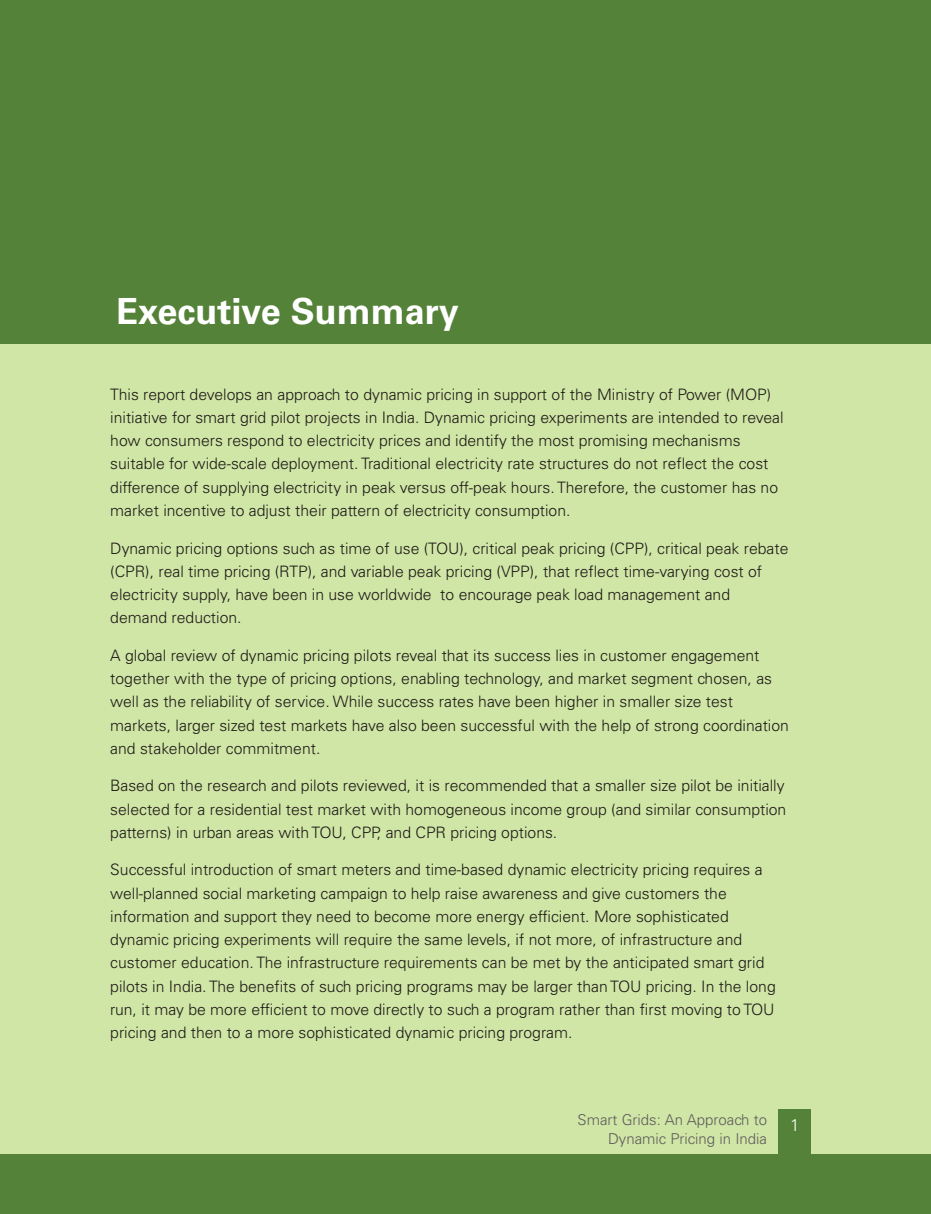
<style>
.page{position:relative;width:931px;height:1214px;background:#fff}
.page>*{position:absolute;margin:0;border:0;box-sizing:border-box;transform-origin:0 0}
.t1{font:36px "Univers 45 Light,Bold";color:#fff}
.t2{font:300 16.95px "Univers 45";color:#fff}
.t3{font:300 15.75px/23.2px "Univers 45";color:#1f1a17}
.t4{font:300 15px/18.9px "Univers 45";color:#615c5c;text-align:right}
</style>
<div class="page">
<div style="left:0;top:0;width:931px;height:1213px;background:#cfe6a6"></div>
<div style="left:0;top:0;width:931px;height:343px;background:#548238"></div>
<div style="left:778px;top:1109px;width:32px;height:61px;background:#548238"></div>
<div style="left:0;top:1153px;width:931px;height:60px;background:#548238"></div>
<h1 class="t1" style="left:116px;top:297px;width:344px">Executive Summary</h1>
<p class="t3" style="left:110px;top:384px;width:675px">This report develops an approach to dynamic pricing in support of the Ministry of Power (MOP) initiative for smart grid pilot projects in India. Dynamic pricing experiments are intended to reveal how consumers respond to electricity prices and identify the most promising mechanisms suitable for wide-scale deployment. Traditional electricity rate structures do not reflect the cost difference of supplying electricity in peak versus off-peak hours. Therefore, the customer has no market incentive to adjust their pattern of electricity consumption.</p>
<p class="t3" style="left:110px;top:538px;width:680px">Dynamic pricing options such as time of use (TOU), critical peak pricing (CPP), critical peak rebate (CPR), real time pricing (RTP), and variable peak pricing (VPP), that reflect time-varying cost of electricity supply, have been in use worldwide to encourage peak load management and demand reduction.</p>
<p class="t3" style="left:110px;top:645px;width:680px">A global review of dynamic pricing pilots reveal that its success lies in customer engagement together with the type of pricing options, enabling technology, and market segment chosen, as well as the reliability of service. While success rates have been higher in smaller size test markets, larger sized test markets have also been successful with the help of strong coordination and stakeholder commitment.</p>
<p class="t3" style="left:110px;top:775px;width:677px;text-align:justify">Based on the research and pilots reviewed, it is recommended that a smaller size pilot be initially selected for a residential test market with homogeneous income group (and similar consumption patterns) in urban areas with TOU, CPP, and CPR pricing options.</p>
<p class="t3" style="left:110px;top:859px;width:667px">Successful introduction of smart meters and time-based dynamic electricity pricing requires a well-planned social marketing campaign to help raise awareness and give customers the information and support they need to become more energy efficient. More sophisticated dynamic pricing experiments will require the same levels, if not more, of infrastructure and customer education. The infrastructure requirements can be met by the anticipated smart grid pilots in India. The benefits of such pricing programs may be larger than TOU pricing. In the long run, it may be more efficient to move directly to such a program rather than first moving to TOU pricing and then to a more sophisticated dynamic pricing program.</p>
<p class="t4" style="left:577px;top:1112px;width:191px">Smart Grids: An Approach to<br>Dynamic Pricing in India</p>
<p class="t2" style="left:790px;top:1118px;width:11px">1</p>
</div>
